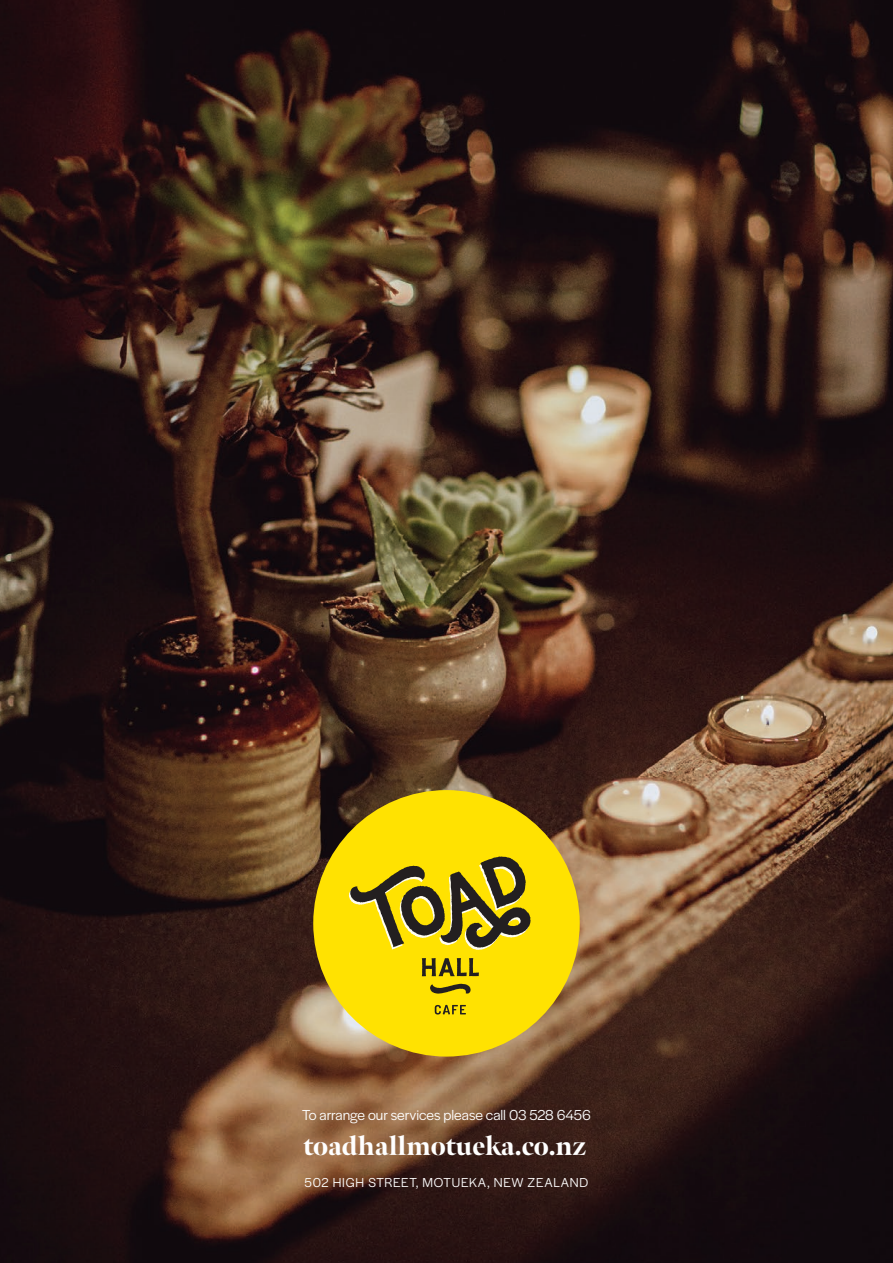
<style>
.page{position:relative;width:893px;height:1263px;background:#fff}
.page>*{position:absolute;margin:0;border:0;box-sizing:border-box;transform-origin:0 0}
.t1{font:900 27px "Meno Banner";color:#fff}
.t2{font:15px "Halyard Display";color:#fff}
.t3{font:13.5px "Halyard Display";letter-spacing:.055em;color:#fff}
</style>
<div class="page">
<img style="left:0;top:0;width:893px;height:1263px">
<svg style="left:313px;top:790px;width:267px;height:266px;background:#d7ba15"></svg>
<svg style="left:435px;top:1005px;width:31px;height:9px"></svg>
<svg style="left:430px;top:984px;width:41px;height:9px"></svg>
<svg style="left:422px;top:958px;width:57px;height:18px"></svg>
<svg style="left:349px;top:856px;width:182px;height:94px;background:#af9d1b"></svg>
<p class="t2" style="left:302px;top:1105px;width:290px">To arrange our services please call 03 528 6456</p>
<h1 class="t1" style="left:303px;top:1128px;width:284px">toadhallmotueka.co.nz</h1>
<p class="t3" style="left:305px;top:1173px;width:285px">502 HIGH STREET, MOTUEKA, NEW ZEALAND</p>
</div>
